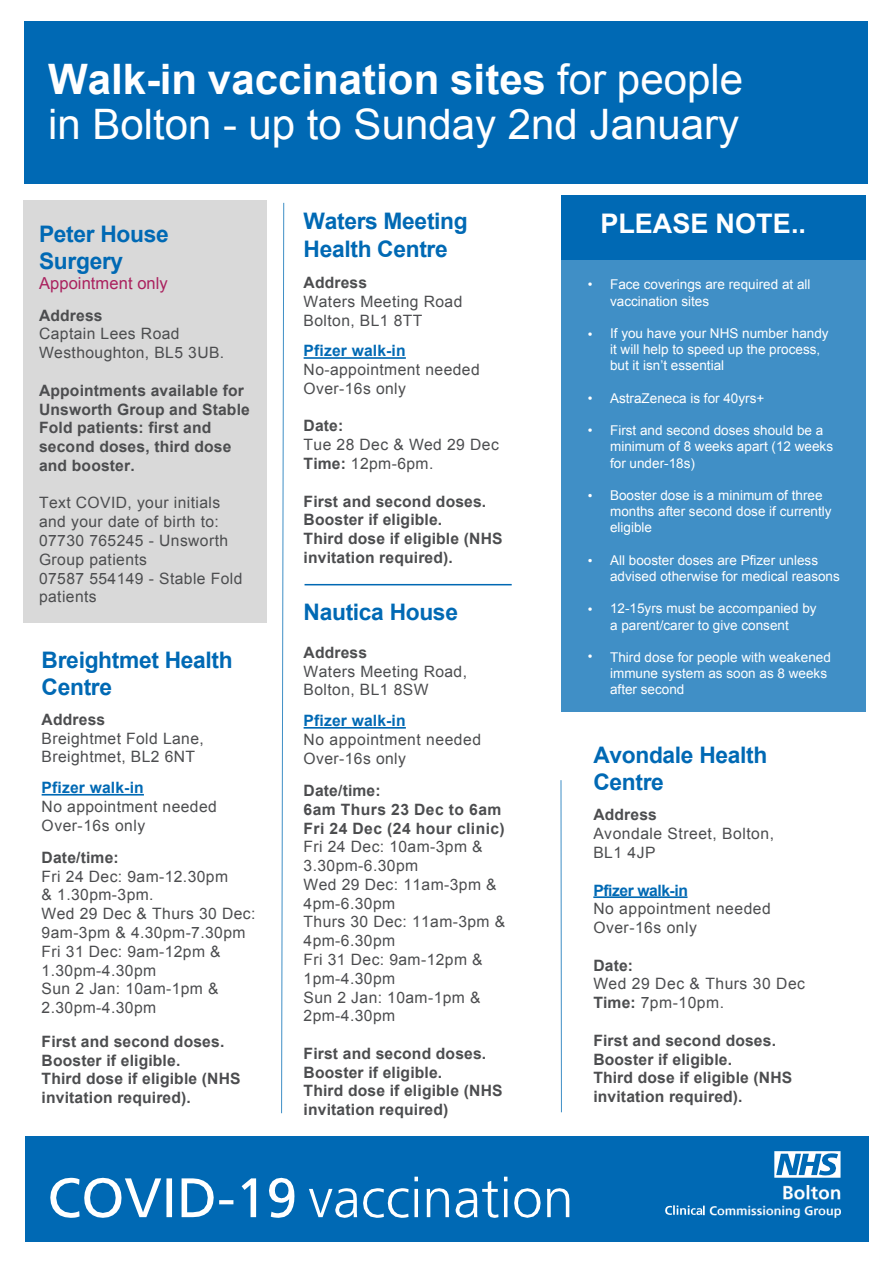
<style>
.page{position:relative;width:894px;height:1263px;background:#fff}
.page>*{position:absolute;margin:0;border:0;box-sizing:border-box;transform-origin:0 0}
.t1{font:42px/45px "Arial";color:#fff}
.t2{font:700 27px "Arial";color:#fff}
.t3{font:700 22.8px/27.3px "Arial";letter-spacing:-.015em;color:#0069b4}
.t4{font:16.5px "Arial";letter-spacing:.005em;color:#aa215e}
.t5{font:15.6px/18.8px "Arial";letter-spacing:.025em;color:#4c4d4f}
.t6{font:700 15.6px/18.8px "Arial";letter-spacing:.01em;color:#4c4d4f}
.t7{font:700 15.6px "Arial";letter-spacing:.01em;color:#0069b4}
.t8{font:700 15.6px "Arial";letter-spacing:-.025em;color:#0069b4}
.t9{font:13.5px/16.2px "Arial";color:#fff}
.t10{font:13.5px "Times New Roman";color:#fff}
.s1{font-weight:700}
</style>
<div class="page">
<div style="left:23px;top:201px;width:243px;height:422px;background:#d9d9d9"></div>
<div style="left:24px;top:22px;width:843px;height:162px;background:#0069b4"></div>
<div style="left:25px;top:1136px;width:843px;height:106px;background:#0069b4"></div>
<svg style="left:50px;top:1177px;width:652px;height:41px"></svg>
<img style="left:703px;top:1185px;width:136px;height:33px">
<svg style="left:774px;top:1151px;width:66px;height:27px"></svg>
<svg style="left:281px;top:202px;width:3px;height:912px"></svg>
<svg style="left:560px;top:780px;width:2px;height:333px"></svg>
<div style="left:560px;top:258px;width:305px;height:454px;background:#408fc6"></div>
<div style="left:560px;top:195px;width:305px;height:65px;background:#0069b4"></div>
<hr style="left:593px;top:896px;width:94px;height:2px;background:#0069b4">
<hr style="left:42px;top:794px;width:102px;height:2px;background:#0069b4">
<hr style="left:303px;top:727px;width:103px;height:2px;background:#0069b4">
<hr style="left:304px;top:584px;width:207px;height:1px;background:#0068b3">
<hr style="left:303px;top:357px;width:103px;height:2px;background:#0069b4">
<h1 class="t1" style="left:48px;top:57px;width:696px"><span class="s1">Walk-in vaccination sites</span> for people in Bolton - up to Sunday 2nd January</h1>
<h3 class="t3" style="left:39px;top:221px;width:131px">Peter House<br>Surgery</h3>
<p class="t4" style="left:39px;top:273px;width:130px">Appointment only</p>
<p class="t6" style="left:39px;top:306px;width:65px">Address</p>
<p class="t5" style="left:39px;top:325px;width:187px">Captain Lees Road<br>Westhoughton, BL5 3UB.</p>
<p class="t6" style="left:39px;top:381px;width:212px">Appointments available for<br>Unsworth Group and Stable<br>Fold patients: first and second doses, third dose and booster.</p>
<p class="t5" style="left:39px;top:494px;width:205px">Text COVID, your initials and your date of birth to:<br>07730 765245 - Unsworth<br>Group patients<br>07587 554149 - Stable Fold patients</p>
<h3 class="t3" style="left:42px;top:647px;width:192px">Breightmet Health<br>Centre</h3>
<p class="t6" style="left:42px;top:710px;width:65px">Address</p>
<p class="t5" style="left:42px;top:729px;width:164px">Breightmet Fold Lane,<br>Breightmet, BL2 6NT</p>
<p class="t7" style="left:42px;top:777px;width:104px">Pfizer walk-in</p>
<p class="t5" style="left:42px;top:797px;width:177px">No appointment needed<br>Over-16s only</p>
<p class="t6" style="left:42px;top:849px;width:79px">Date/time:</p>
<p class="t5" style="left:42px;top:867px;width:215px">Fri 24 Dec: 9am-12.30pm<br>&amp; 1.30pm-3pm.<br>Wed 29 Dec &amp; Thurs 30 Dec:<br>9am-3pm &amp; 4.30pm-7.30pm<br>Fri 31 Dec: 9am-12pm &amp;<br>1.30pm-4.30pm<br>Sun 2 Jan: 10am-1pm &amp;<br>2.30pm-4.30pm</p>
<p class="t6" style="left:42px;top:1033px;width:200px">First and second doses.<br>Booster if eligible.<br>Third dose if eligible (NHS invitation required).</p>
<h3 class="t3" style="left:303px;top:208px;width:166px">Waters Meeting<br>Health Centre</h3>
<p class="t6" style="left:303px;top:274px;width:65px">Address</p>
<p class="t5" style="left:303px;top:292px;width:160px">Waters Meeting Road<br>Bolton, BL1 8TT</p>
<p class="t7" style="left:303px;top:341px;width:104px">Pfizer walk-in</p>
<p class="t5" style="left:303px;top:360px;width:177px">No-appointment needed<br>Over-16s only</p>
<p class="t6" style="left:303px;top:417px;width:41px">Date:</p>
<p class="t5" style="left:303px;top:436px;width:197px">Tue 28 Dec &amp; Wed 29 Dec<br><span class="s1">Time:</span> 12pm-6pm.</p>
<p class="t6" style="left:303px;top:492px;width:200px">First and second doses.<br>Booster if eligible.<br>Third dose if eligible (NHS invitation required).</p>
<h3 class="t3" style="left:303px;top:599px;width:156px">Nautica House</h3>
<p class="t6" style="left:303px;top:644px;width:65px">Address</p>
<p class="t5" style="left:303px;top:662px;width:165px">Waters Meeting Road,<br>Bolton, BL1 8SW</p>
<p class="t7" style="left:303px;top:710px;width:104px">Pfizer walk-in</p>
<p class="t5" style="left:303px;top:730px;width:179px">No appointment needed<br>Over-16s only</p>
<p class="t6" style="left:303px;top:782px;width:203px">Date/time:<br>6am Thurs 23 Dec to 6am<br>Fri 24 Dec (24 hour clinic)</p>
<p class="t5" style="left:303px;top:838px;width:203px">Fri 24 Dec: 10am-3pm &amp;<br>3.30pm-6.30pm<br>Wed 29 Dec: 11am-3pm &amp;<br>4pm-6.30pm<br>Thurs 30 Dec: 11am-3pm &amp;<br>4pm-6.30pm<br>Fri 31 Dec: 9am-12pm &amp;<br>1pm-4.30pm<br>Sun 2 Jan: 10am-1pm &amp;<br>2pm-4.30pm</p>
<p class="t6" style="left:303px;top:1045px;width:200px">First and second doses.<br>Booster if eligible.<br>Third dose if eligible (NHS invitation required)</p>
<h2 class="t2" style="left:600px;top:205px;width:207px">PLEASE NOTE..</h2>
<p class="t9" style="left:587px;top:276px;width:6px">•</p>
<p class="t9" style="left:587px;top:326px;width:6px">•</p>
<p class="t9" style="left:587px;top:390px;width:6px">•</p>
<p class="t9" style="left:587px;top:422px;width:6px">•</p>
<p class="t10" style="left:587px;top:487px;width:6px">•</p>
<p class="t10" style="left:587px;top:551px;width:6px">•</p>
<p class="t9" style="left:587px;top:602px;width:6px">•</p>
<p class="t9" style="left:587px;top:649px;width:6px">•</p>
<p class="t9" style="left:610px;top:277px;width:202px">Face coverings are required at all vaccination sites</p>
<p class="t9" style="left:610px;top:325px;width:220px">If you have your NHS number handy it will help to speed up the process, but it isn’t essential</p>
<p class="t9" style="left:610px;top:390px;width:156px">AstraZeneca is for 40yrs+</p>
<p class="t9" style="left:610px;top:423px;width:224px">First and second doses should be a minimum of 8 weeks apart (12 weeks for under-18s)</p>
<p class="t9" style="left:610px;top:487px;width:223px">Booster dose is a minimum of three months after second dose if currently eligible</p>
<p class="t9" style="left:610px;top:552px;width:231px">All booster doses are Pfizer unless advised otherwise for medical reasons</p>
<p class="t9" style="left:610px;top:601px;width:208px">12-15yrs must be accompanied by a parent/carer to give consent</p>
<p class="t9" style="left:610px;top:649px;width:222px">Third dose for people with weakened immune system as soon as 8 weeks after second</p>
<h3 class="t3" style="left:593px;top:742px;width:175px">Avondale Health<br>Centre</h3>
<p class="t6" style="left:593px;top:806px;width:65px">Address</p>
<p class="t5" style="left:593px;top:825px;width:182px">Avondale Street, Bolton,<br>BL1 4JP</p>
<p class="t8" style="left:593px;top:880px;width:96px">Pfizer walk-in</p>
<p class="t5" style="left:593px;top:900px;width:179px">No appointment needed<br>Over-16s only</p>
<p class="t6" style="left:593px;top:956px;width:41px">Date:</p>
<p class="t5" style="left:593px;top:975px;width:213px">Wed 29 Dec &amp; Thurs 30 Dec<br><span class="s1">Time:</span> 7pm-10pm.</p>
<p class="t6" style="left:593px;top:1031px;width:200px">First and second doses.<br>Booster if eligible.<br>Third dose if eligible (NHS invitation required).</p>
</div>
